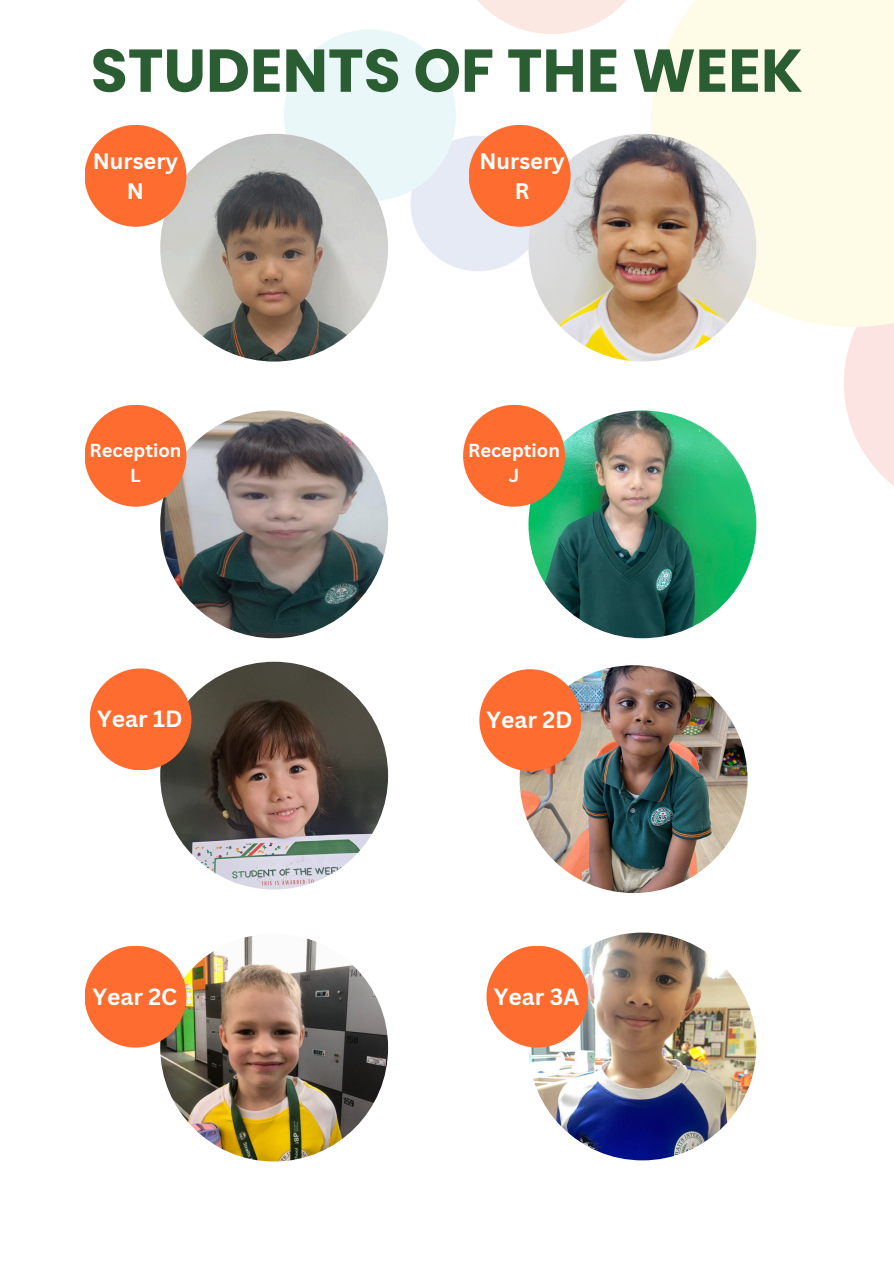
<style>
.page{position:relative;width:894px;height:1264px;background:#fff}
.page>*{position:absolute;margin:0;border:0;box-sizing:border-box;transform-origin:0 0}
.t1{font:700 60.3px "Poppins";color:#2b5d33}
.t2{font:700 22.8px "Canva Sans";color:#fff}
.t3{font:700 21.9px/30.3px "Canva Sans";color:#fff;text-align:center}
.t4{font:700 18.3px "Canva Sans";color:#fff}
</style>
<div class="page">
<svg style="left:477px;top:0;width:149px;height:34px;fill:#fbe8e2"></svg>
<svg style="left:844px;top:327px;width:49px;height:158px"></svg>
<div style="left:651px;top:0;width:242px;height:327px;background:#fefbe7"></div>
<div style="left:410px;top:136px;width:136px;height:135px;background:#e5eaf4;border-radius:50%"></div>
<div style="left:284px;top:29px;width:172px;height:172px;background:#eaf7f9;border-radius:50%"></div>
<img style="left:160px;top:134px;width:228px;height:227px;border-radius:50%">
<img style="left:528px;top:134px;width:228px;height:227px;border-radius:50%">
<img style="left:160px;top:410px;width:228px;height:228px;border-radius:50%">
<img style="left:528px;top:410px;width:228px;height:228px;border-radius:50%">
<img style="left:160px;top:661px;width:228px;height:228px;border-radius:50%">
<img style="left:519px;top:665px;width:228px;height:228px;border-radius:50%">
<img style="left:160px;top:933px;width:228px;height:228px;border-radius:50%">
<img style="left:528px;top:932px;width:228px;height:228px;border-radius:50%">
<div style="left:468px;top:125px;width:102px;height:102px;background:#fe6c30;border-radius:50%"></div>
<div style="left:85px;top:125px;width:101px;height:102px;background:#fe6c30;border-radius:50%"></div>
<div style="left:85px;top:405px;width:101px;height:101px;background:#fe6c30;border-radius:50%"></div>
<div style="left:90px;top:668px;width:101px;height:102px;background:#fe6c30;border-radius:50%"></div>
<div style="left:463px;top:405px;width:102px;height:101px;background:#fe6c30;border-radius:50%"></div>
<div style="left:479px;top:669px;width:102px;height:102px;background:#fe6c30;border-radius:50%"></div>
<div style="left:85px;top:945px;width:101px;height:102px;background:#fe6c30;border-radius:50%"></div>
<div style="left:486px;top:945px;width:102px;height:102px;background:#fe6c30;border-radius:50%"></div>
<p class="t1" style="left:91px;top:28px;width:713px">STUDENTS OF THE WEEK</p>
<p class="t3" style="left:93px;top:145px;width:87px">Nursery<br>N</p>
<p class="t3" style="left:479px;top:145px;width:87px">Nursery<br>R</p>
<p class="t4" style="left:90px;top:437px;width:93px">Reception</p>
<p class="t4" style="left:130px;top:462px;width:12px">L</p>
<p class="t4" style="left:468px;top:437px;width:93px">Reception</p>
<h2 class="t4" style="left:508px;top:462px;width:12px">J</h2>
<h2 class="t2" style="left:97px;top:703px;width:87px">Year 1D</h2>
<h2 class="t2" style="left:486px;top:703px;width:88px">Year 2D</h2>
<p class="t2" style="left:92px;top:980px;width:86px">Year 2C</p>
<h2 class="t2" style="left:494px;top:980px;width:87px">Year 3A</h2>
</div>
